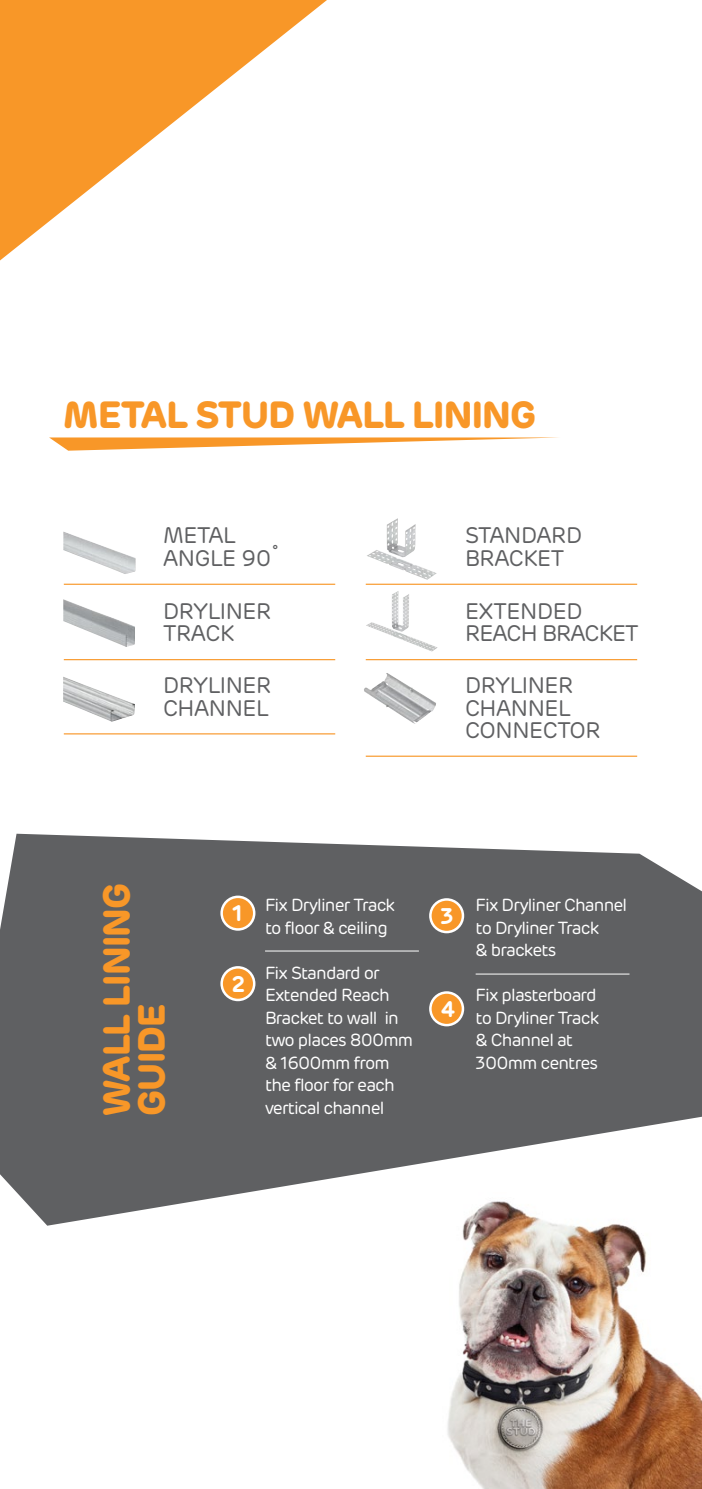
<style>
.page{position:relative;width:702px;height:1489px;background:#fff}
.page>*{position:absolute;margin:0;border:0;box-sizing:border-box;transform-origin:0 0}
.t1{font:700 37.5px/35px "Rubrik";letter-spacing:-.02em;color:#f89728}
.t2{font:22.5px/22.5px "Rubrik";letter-spacing:-.02em;color:#5f6062}
.t3{font:22.5px/22.5px "Rubrik";letter-spacing:-.04em;color:#5f6062}
.t4{font:600 22.5px "Rubrik";color:#fff}
.t5{font:17.5px/22.5px "Rubrik";letter-spacing:-.05em;color:#fff}
</style>
<div class="page">
<svg style="left:0;top:0;width:327px;height:260px;fill:#f89728"></svg>
<img style="left:63px;top:701px;width:30px;height:13px">
<svg style="left:382px;top:673px;width:5px;height:9px"></svg>
<svg style="left:390px;top:518px;width:8px;height:5px"></svg>
<img style="left:63px;top:599px;width:25px;height:32px">
<img style="left:64px;top:550px;width:30px;height:12px">
<svg style="left:49px;top:437px;width:509px;height:13px"></svg>
<hr style="left:64px;top:583px;width:271px;height:2px;background:#f89728">
<hr style="left:366px;top:583px;width:271px;height:2px;background:#f89728">
<hr style="left:64px;top:659px;width:271px;height:1px;background:#f89728">
<hr style="left:366px;top:659px;width:271px;height:1px;background:#f89728">
<hr style="left:64px;top:733px;width:271px;height:1px;background:#f89728">
<hr style="left:366px;top:755px;width:271px;height:1px;background:#f89728">
<svg style="left:0;top:833px;width:702px;height:392px;background:#767778"></svg>
<div style="left:430px;top:899px;width:33px;height:33px;background:#f89728;border-radius:50%"></div>
<div style="left:429px;top:898px;width:35px;height:35px;border:2px solid #fff;border-radius:50%"></div>
<div style="left:430px;top:992px;width:33px;height:33px;background:#f89728;border-radius:50%"></div>
<div style="left:429px;top:991px;width:35px;height:35px;border:2px solid #fff;border-radius:50%"></div>
<div style="left:222px;top:896px;width:32px;height:33px;background:#f89728;border-radius:50%"></div>
<div style="left:220px;top:895px;width:35px;height:35px;border:2px solid #fff;border-radius:50%"></div>
<div style="left:222px;top:967px;width:32px;height:32px;background:#f89728;border-radius:50%"></div>
<div style="left:220px;top:966px;width:35px;height:35px;border:2px solid #fff;border-radius:50%"></div>
<hr style="left:265px;top:950px;width:154px;height:1px;background:#fff">
<hr style="left:475px;top:973px;width:154px;height:1px;background:#fff">
<img style="left:437px;top:1192px;width:265px;height:296px">
<h1 class="t1" style="left:63px;top:397px;width:475px">METAL STUD WALL LINING</h1>
<p class="t2" style="left:163px;top:525px;width:118px">METAL<br>ANGLE 90˚</p>
<p class="t2" style="left:465px;top:525px;width:119px">STANDARD<br>BRACKET</p>
<p class="t2" style="left:163px;top:600px;width:110px">DRYLINER<br>TRACK</p>
<p class="t3" style="left:465px;top:600px;width:175px">EXTENDED<br>REACH BRACKET</p>
<p class="t2" style="left:163px;top:674px;width:110px">DRYLINER<br>CHANNEL</p>
<p class="t2" style="left:465px;top:674px;width:137px">DRYLINER<br>CHANNEL<br>CONNECTOR</p>
<h1 class="t1" style="left:99px;top:1115px;width:235px;rotate:-90deg">WALL LINING<br>GUIDE</h1>
<p class="t4" style="left:232px;top:899px;width:13px">1</p>
<p class="t4" style="left:232px;top:969px;width:15px">2</p>
<p class="t5" style="left:265px;top:894px;width:131px">Fix Dryliner Track to floor &amp; ceiling</p>
<p class="t5" style="left:265px;top:961px;width:150px">Fix Standard or<br>Extended Reach<br>Bracket to wall in two places 800mm &amp; 1600mm from the floor for each vertical channel</p>
<p class="t4" style="left:440px;top:901px;width:15px">3</p>
<p class="t4" style="left:440px;top:994px;width:17px">4</p>
<p class="t5" style="left:475px;top:894px;width:153px">Fix Dryliner Channel to Dryliner Track<br>&amp; brackets</p>
<p class="t5" style="left:475px;top:984px;width:125px">Fix plasterboard to Dryliner Track &amp; Channel at<br>300mm centres</p>
</div>
